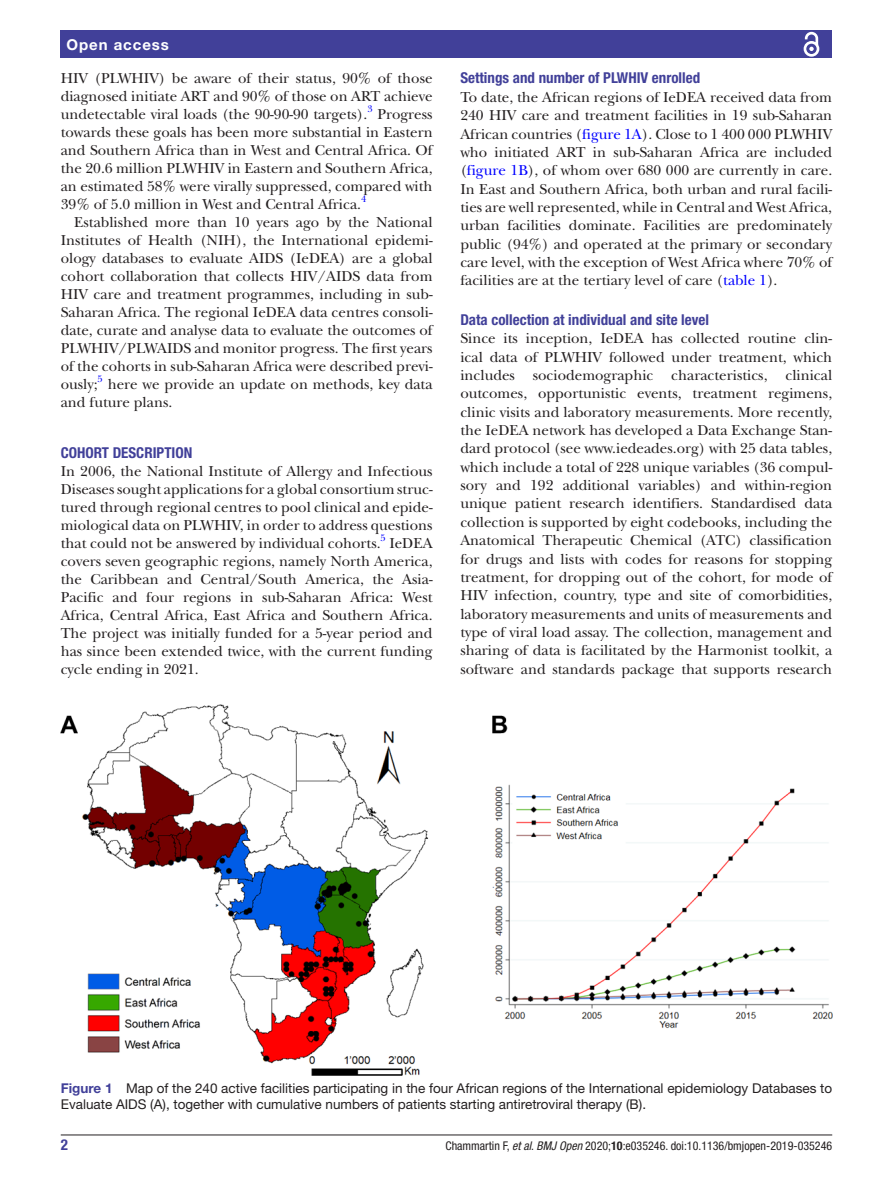
<style>
.page{position:relative;width:893px;height:1191px;background:#fff}
.page>*{position:absolute;margin:0;border:0;box-sizing:border-box;transform-origin:0 0}
.t1{font:15px/18px "New Baskerville";color:#231f20;text-align:justify}
.t2{font:700 condensed 15px "Helvetica Neue LT Std";color:#414099}
.t3{font:700 15px "Helvetica Neue LT Std";letter-spacing:.065em;color:#fff}
.t4{font:13.5px/16.2px "Helvetica Neue LT Std";color:#231f20}
.t5{font:condensed 12px "Helvetica Neue LT Std";color:#231f20}
.t6{font:9.9px "New Baskerville";color:#00f}
.s1{color:#00f}
.s2{font-weight:700;color:#414099}
.s3{font-style:italic}
.s4{font-weight:700}
</style>
<div class="page">
<hr style="left:61px;top:1134px;width:771px;height:1px;background:#231f20">
<div style="left:61px;top:31px;width:771px;height:27px;background:#414099"></div>
<svg style="left:803px;top:31px;width:17px;height:26px"></svg>
<img style="left:61px;top:704px;width:771px;height:371px">
<p class="t3" style="left:66px;top:35px;width:104px">Open access</p>
<p class="t1" style="left:61px;top:69px;width:373px">HIV (PLWHIV) be aware of their status, 90% of those diagnosed initiate ART and 90% of those on ART achieve undetectable viral loads (the 90-90-90 targets).</p>
<p class="t6" style="left:367px;top:103px;width:7px">3</p>
<p class="t1" style="left:61px;top:105px;width:373px;text-indent:317px">Progress towards these goals has been more substantial in Eastern and Southern Africa than in West and Central Africa. Of the 20.6 million PLWHIV in Eastern and Southern Africa, an estimated 58% were virally suppressed, compared with 39% of 5.0 million in West and Central Africa.</p>
<p class="t6" style="left:361px;top:193px;width:7px">4</p>
<p class="t1" style="left:61px;top:213px;width:373px;text-indent:14px">Established more than 10 years ago by the National Institutes of Health (NIH), the International epidemi&shy;ology databases to evaluate AIDS (IeDEA) are a global cohort collaboration that collects HIV/AIDS data from HIV care and treatment programmes, including in sub-Saharan Africa. The regional IeDEA data centres consoli&shy;date, curate and analyse data to evaluate the outcomes of PLWHIV/PLWAIDS and monitor progress. The first years of the cohorts in sub-Saharan Africa were described previ&shy;ously;</p>
<p class="t6" style="left:98px;top:373px;width:7px">5</p>
<p class="t1" style="left:61px;top:375px;width:373px;text-indent:47px">here we provide an update on methods, key data and future plans.</p>
<p class="t2" style="left:61px;top:443px;width:76px">Cohort descripti</p>
<p class="t2" style="left:175px;top:443px;width:18px">on</p>
<p class="t1" style="left:61px;top:462px;width:373px">In 2006, the National Institute of Allergy and Infectious Diseases sought applications for a global consortium struc&shy;tured through regional centres to pool clinical and epide&shy;miological data on PLWHIV, in order to address questions that could not be answered by individual cohorts.<sup>5</sup> IeDEA covers seven geographic regions, namely North America, the Caribbean and Central/South America, the Asia-Pacific and four regions in sub-Saharan Africa: West Africa, Central Africa, East Africa and Southern Africa.<br>The project was initially funded for a 5-year period and has since been extended twice, with the current funding cycle ending in 2021.</p>
<p class="t2" style="left:460px;top:69px;width:241px">Settings and number of PLWHIV enrolled</p>
<p class="t1" style="left:460px;top:88px;width:373px">To date, the African regions of IeDEA received data from 240 HIV care and treatment facilities in 19 sub-Saharan African countries (<span class="s1">figure 1A</span>). Close to 1 400 000 PLWHIV who initiated ART in sub-Saharan Africa are included (<span class="s1">figure 1B</span>), of whom over 680 000 are currently in care.<br>In East and Southern Africa, both urban and rural facili&shy;ties are well represented, while in Central and West Africa, urban facilities dominate. Facilities are predominately public (94%) and operated at the primary or secondary care level, with the exception of West Africa where 70% of facilities are at the tertiary level of care (<span class="s1">table 1</span>).</p>
<p class="t2" style="left:460px;top:310px;width:250px">Data collection at individual and site level</p>
<p class="t1" style="left:460px;top:329px;width:373px">Since its inception, IeDEA has collected routine clin&shy;ical data of PLWHIV followed under treatment, which includes sociodemographic characteristics, clinical outcomes, opportunistic events, treatment regimens, clinic visits and laboratory measurements. More recently, the IeDEA network has developed a Data Exchange Stan&shy;dard protocol (see www.iedeades.org) with 25 data tables, which include a total of 228 unique variables (36 compul&shy;sory and 192 additional variables) and within-region unique patient research identifiers. Standardised data collection is supported by eight codebooks, including the Anatomical Therapeutic Chemical (ATC) classification for drugs and lists with codes for reasons for stopping treatment, for dropping out of the cohort, for mode of HIV infection, country, type and site of comorbidities, laboratory measurements and units of measurements and type of viral load assay. The collection, management and sharing of data is facilitated by the Harmonist toolkit, a software and standards package that supports research</p>
<p class="t4" style="left:61px;top:1080px;width:773px"><span class="s2">Figure 1</span> Map of the 240 active facilities participating in the four African regions of the International epidemiology Databases to<br>Evaluate AIDS (A), together with cumulative numbers of patients starting antiretroviral therapy (B).</p>
<p class="t2" style="left:61px;top:1135px;width:9px">2</p>
<p class="t5" style="left:445px;top:1138px;width:388px">Chammartin F, <span class="s3">et al</span>. <span class="s3">BMJ Open</span> 2020;<span class="s4">10</span>:e035246. doi:10.1136/bmjopen-2019-035246</p>
</div>
